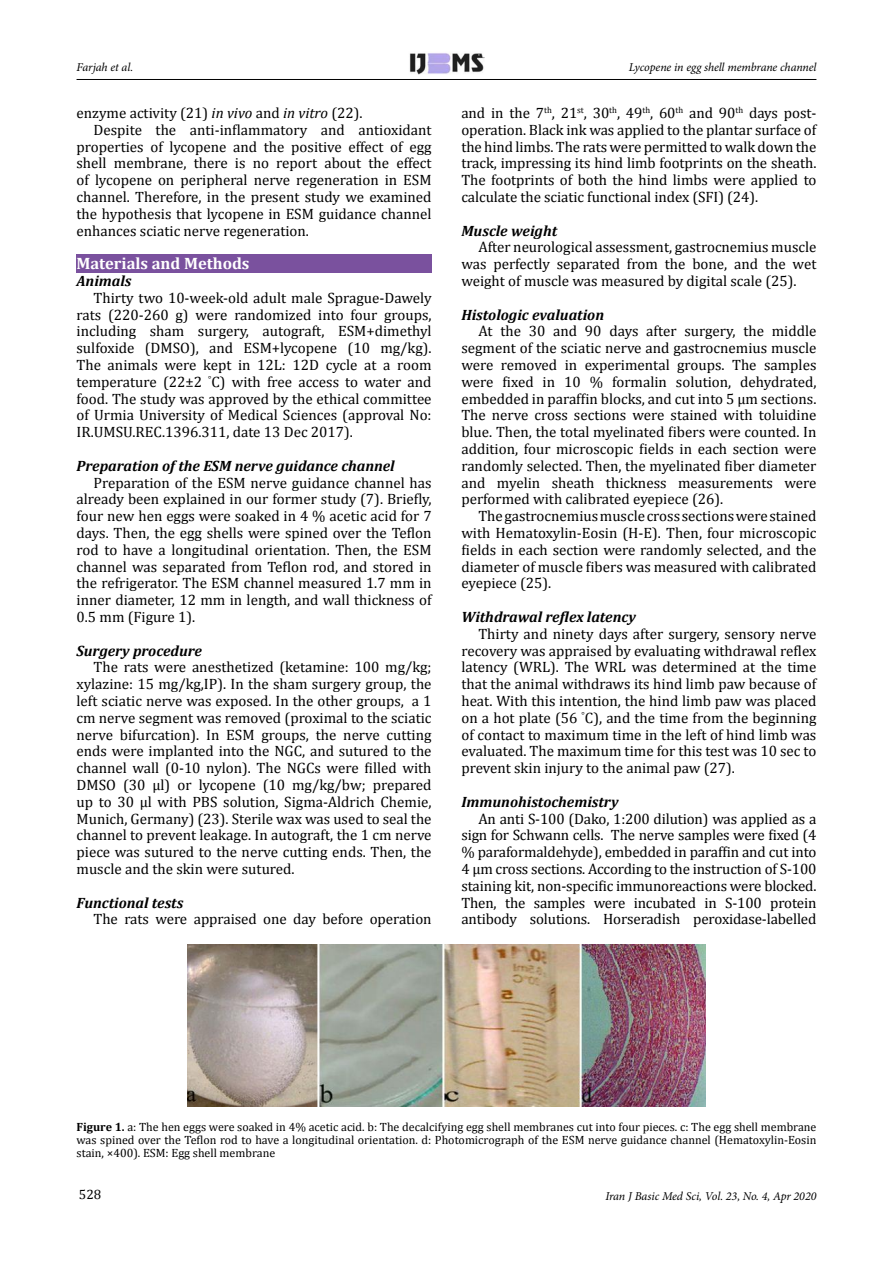
<style>
.page{position:relative;width:893px;height:1263px;background:#fff}
.page>*{position:absolute;margin:0;border:0;box-sizing:border-box;transform-origin:0 0}
.t1{font:700 16.5px "Cambria";color:#fff}
.t2{font:15px/16.8px "Cambria";color:#000;text-align:justify}
.t3{font:italic 700 15px "Cambria";color:#000}
.t4{font:13.5px "Cambria";color:#000}
.t5{font:12px/12.9px "Cambria";color:#000;text-align:justify}
.t6{font:italic 12px "Minion Pro";letter-spacing:-.01em;color:#000}
.s1{font-style:italic}
.s2{font-weight:700}
</style>
<div class="page">
<img style="left:409px;top:53px;width:76px;height:21px">
<hr style="left:77px;top:79px;width:739px;height:1px;background:#000">
<div style="left:77px;top:255px;width:355px;height:18px;background:#7a519e"></div>
<img style="left:188px;top:945px;width:518px;height:161px">
<p class="t6" style="left:77px;top:59px;width:58px">Farjah et al.</p>
<p class="t6" style="left:629px;top:59px;width:189px">Lycopene in egg shell membrane channel</p>
<p class="t2" style="left:77px;top:104px;width:288px">enzyme activity (21) <span class="s1">in vivo</span> and <span class="s1">in vitro</span> (22).</p>
<p class="t2" style="left:94px;top:121px;width:340px">Despite the anti-inflammatory and antioxidant</p>
<p class="t2" style="left:77px;top:138px;width:357px">properties of lycopene and the positive effect of egg</p>
<p class="t2" style="left:77px;top:155px;width:357px">shell membrane, there is no report about the effect</p>
<p class="t2" style="left:77px;top:172px;width:357px">of lycopene on peripheral nerve regeneration in ESM</p>
<p class="t2" style="left:77px;top:188px;width:357px">channel. Therefore, in the present study we examined</p>
<p class="t2" style="left:77px;top:205px;width:357px">the hypothesis that lycopene in ESM guidance channel</p>
<p class="t2" style="left:77px;top:222px;width:234px">enhances sciatic nerve regeneration.</p>
<p class="t1" style="left:77px;top:252px;width:174px">Materials and Methods</p>
<p class="t3" style="left:77px;top:270px;width:56px">Animals</p>
<p class="t2" style="left:77px;top:289px;width:357px;text-indent:17px">Thirty two 10-week-old adult male Sprague-Dawely rats (220-260 g) were randomized into four groups, including sham surgery, autograft, ESM+dimethyl sulfoxide (DMSO), and ESM+lycopene (10 mg/kg).<br>The animals were kept in 12L: 12D cycle at a room temperature (22±2 <sup>°</sup>C) with free access to water and food. The study was approved by the ethical committee of Urmia University of Medical Sciences (approval No:<br>IR.UMSU.REC.1396.311, date 13 Dec 2017).</p>
<p class="t3" style="left:77px;top:455px;width:320px">Preparation of the ESM nerve guidance channel</p>
<p class="t2" style="left:77px;top:474px;width:357px;text-indent:17px">Preparation of the ESM nerve guidance channel has already been explained in our former study (7). Briefly, four new hen eggs were soaked in 4 % acetic acid for 7 days. Then, the egg shells were spined over the Teflon rod to have a longitudinal orientation. Then, the ESM channel was separated from Teflon rod, and stored in the refrigerator. The ESM channel measured 1.7 mm in inner diameter, 12 mm in length, and wall thickness of 0.5 mm (Figure 1).</p>
<p class="t3" style="left:77px;top:640px;width:127px">Surgery procedure</p>
<p class="t2" style="left:77px;top:659px;width:357px;text-indent:17px">The rats were anesthetized (ketamine: 100 mg/kg; xylazine: 15 mg/kg,IP). In the sham surgery group, the left sciatic nerve was exposed. In the other groups, a 1 cm nerve segment was removed (proximal to the sciatic nerve bifurcation). In ESM groups, the nerve cutting ends were implanted into the NGC, and sutured to the channel wall (0-10 nylon). The NGCs were filled with DMSO (30 µl) or lycopene (10 mg/kg/bw; prepared up to 30 µl with PBS solution, Sigma-Aldrich Chemie, Munich, Germany) (23). Sterile wax was used to seal the channel to prevent leakage. In autograft, the 1 cm nerve piece was sutured to the nerve cutting ends. Then, the muscle and the skin were sutured.</p>
<p class="t3" style="left:77px;top:892px;width:108px">Functional tests</p>
<p class="t2" style="left:94px;top:911px;width:340px">The rats were appraised one day before operation</p>
<p class="t2" style="left:461px;top:104px;width:357px">and in the 7<sup>th</sup>, 21<sup>st</sup>, 30<sup>th</sup>, 49<sup>th</sup>, 60<sup>th</sup> and 90<sup>th</sup> days post&shy;operation. Black ink was applied to the plantar surface of the hind limbs. The rats were permitted to walk down the track, impressing its hind limb footprints on the sheath.<br>The footprints of both the hind limbs were applied to calculate the sciatic functional index (SFI) (24).</p>
<p class="t3" style="left:461px;top:220px;width:97px">Muscle weight</p>
<p class="t2" style="left:461px;top:239px;width:357px;text-indent:17px">After neurological assessment, gastrocnemius muscle was perfectly separated from the bone, and the wet weight of muscle was measured by digital scale (25).</p>
<p class="t3" style="left:461px;top:304px;width:144px">Histologic evaluation</p>
<p class="t2" style="left:461px;top:323px;width:357px;text-indent:17px">At the 30 and 90 days after surgery, the middle segment of the sciatic nerve and gastrocnemius muscle were removed in experimental groups. The samples were fixed in 10 % formalin solution, dehydrated, embedded in paraffin blocks, and cut into 5 µm sections.<br>The nerve cross sections were stained with toluidine blue. Then, the total myelinated fibers were counted. In addition, four microscopic fields in each section were randomly selected. Then, the myelinated fiber diameter and myelin sheath thickness measurements were performed with calibrated eyepiece (26).</p>
<p class="t2" style="left:461px;top:508px;width:357px;text-indent:17px">The gastrocnemius muscle cross sections were stained with Hematoxylin-Eosin (H-E). Then, four microscopic fields in each section were randomly selected, and the diameter of muscle fibers was measured with calibrated eyepiece (25).</p>
<p class="t3" style="left:461px;top:606px;width:176px">Withdrawal reflex latency</p>
<p class="t2" style="left:461px;top:625px;width:357px;text-indent:17px">Thirty and ninety days after surgery, sensory nerve recovery was appraised by evaluating withdrawal reflex latency (WRL). The WRL was determined at the time that the animal withdraws its hind limb paw because of heat. With this intention, the hind limb paw was placed on a hot plate (56 <sup>°</sup>C), and the time from the beginning of contact to maximum time in the left of hind limb was evaluated. The maximum time for this test was 10 sec to prevent skin injury to the animal paw (27).</p>
<p class="t3" style="left:461px;top:791px;width:159px">Immunohistochemistry</p>
<p class="t2" style="left:461px;top:810px;width:357px;text-indent:17px">An anti S-100 (Dako, 1:200 dilution) was applied as a sign for Schwann cells. The nerve samples were fixed (4 % paraformaldehyde), embedded in paraffin and cut into 4 µm cross sections. According to the instruction of S-100 staining kit, non-specific immunoreactions were blocked.<br>Then, the samples were incubated in S-100 protein antibody solutions. Horseradish peroxidase-labelled</p>
<p class="t5" style="left:77px;top:1120px;width:741px"><span class="s2">Figure 1.</span> a: The hen eggs were soaked in 4% acetic acid. b: The decalcifying egg shell membranes cut into four pieces. c: The egg shell membrane was spined over the Teflon rod to have a longitudinal orientation. d: Photomicrograph of the ESM nerve guidance channel (Hematoxylin-Eosin stain, ×400). ESM: Egg shell membrane</p>
<p class="t4" style="left:79px;top:1187px;width:24px">528</p>
<p class="t6" style="left:605px;top:1187px;width:212px">Iran J Basic Med Sci, Vol. 23, No. 4, Apr 2020</p>
</div>
